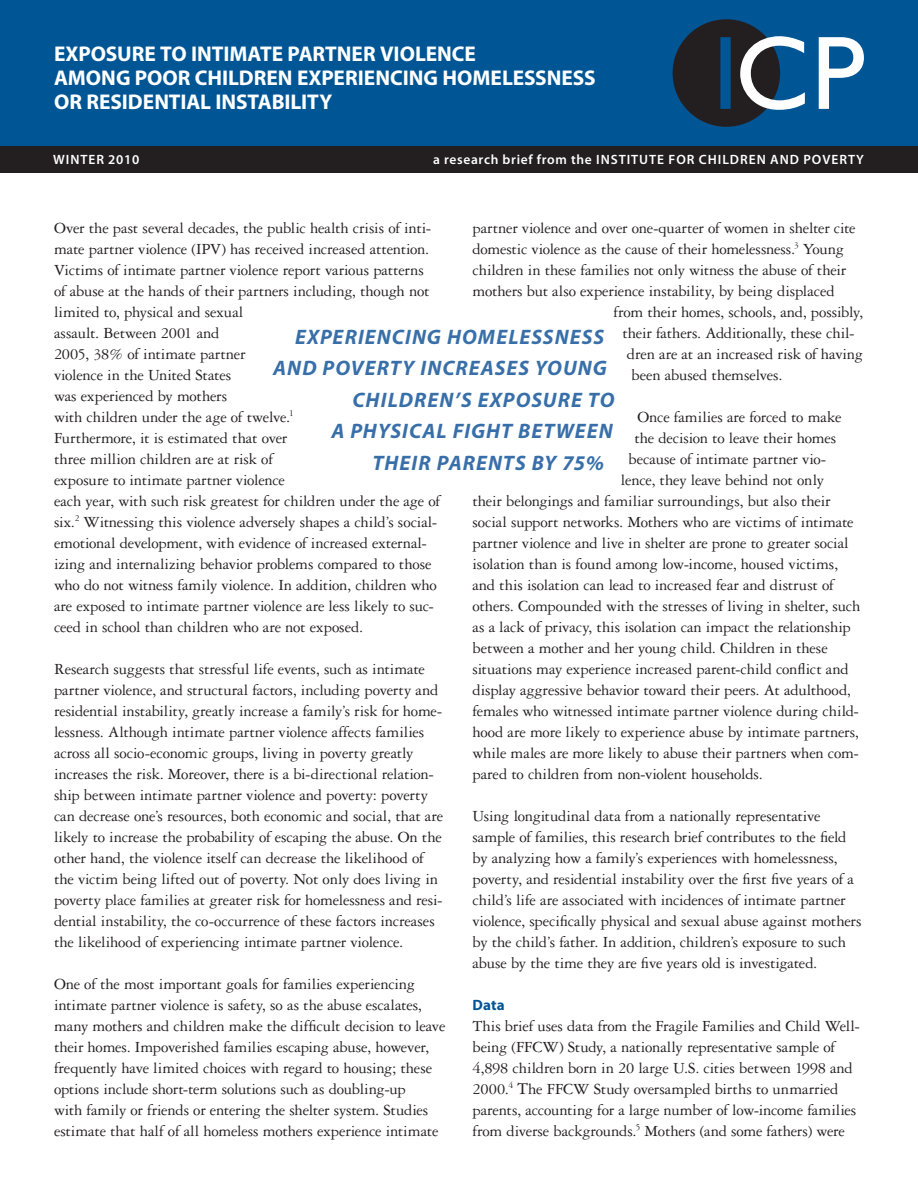
<style>
.page{position:relative;width:918px;height:1188px;background:#fff}
.page>*{position:absolute;margin:0;border:0;box-sizing:border-box;transform-origin:0 0}
.t1{font:700 21.3px/24px "Myriad Pro";color:#fff}
.t2{font:italic 700 21px "Myriad Pro";letter-spacing:.05em;color:#386fa9}
.t3{font:16.5px/21px "Garamond Three";letter-spacing:-.01em;color:#231f20}
.t4{font:700 15px "Myriad Pro";color:#005595}
.t5{font:600 13.5px "Myriad Pro";letter-spacing:.07em;color:#fff}
.s1{font-size:18px}
</style>
<div class="page">
<div style="left:0;top:0;width:918px;height:155px;background:#005595"></div>
<svg style="left:673px;top:19px;width:132px;height:108px"></svg>
<svg style="left:819px;top:37px;width:45px;height:72px"></svg>
<div style="left:0;top:146px;width:918px;height:27px;background:#231f20"></div>
<p class="t1" style="left:54px;top:42px;width:543px">EXPOSURE TO INTIMATE PARTNER VIOLENCE<br>AMONG POOR CHILDREN EXPERIENCING HOMELESSNESS<br>OR RESIDENTIAL INSTABILITY</p>
<p class="t5" style="left:53px;top:152px;width:88px">WINTER 2010</p>
<p class="t5" style="left:433px;top:152px;width:432px">a research brief from the INSTITUTE FOR CHILDREN AND POVERTY</p>
<p class="t3" style="left:54px;top:217px;width:388px">Over the past several decades, the public health crisis of inti&shy;mate partner violence (IPV) has received increased attention.<br>Victims of intimate partner violence report various patterns<br>of abuse at the hands of their partners including, though not limited to, physical and sexual<br>assault. Between 2001 and<br>2005, 38% of intimate partner<br>violence in the United States<br>was experienced by mothers<br>with children under the age of twelve.<sup>1<br></sup>Furthermore, it is estimated that over<br>three million children are at risk of<br>exposure to intimate partner violence<br>each year, with such risk greatest for children under the age of six.<sup>2</sup> Witnessing this violence adversely shapes a child’s social&shy;emotional development, with evidence of increased external&shy;izing and internalizing behavior problems compared to those who do not witness family violence. In addition, children who are exposed to intimate partner violence are less likely to suc&shy;ceed in school than children who are not exposed.</p>
<p class="t3" style="left:54px;top:658px;width:391px">Research suggests that stressful life events, such as intimate partner violence, and structural factors, including poverty and residential instability, greatly increase a family’s risk for home&shy;lessness. Although intimate partner violence affects families across all socio-economic groups, living in poverty greatly increases the risk. Moreover, there is a bi-directional relation&shy;ship between intimate partner violence and poverty: poverty can decrease one’s resources, both economic and social, that are likely to increase the probability of escaping the abuse. On the other hand, the violence itself can decrease the likelihood of the victim being lifted out of poverty. Not only does living in poverty place families at greater risk for homelessness and resi&shy;dential instability, the co-occurrence of these factors increases the likelihood of experiencing intimate partner violence.</p>
<p class="t3" style="left:54px;top:973px;width:393px">One of the most important goals for families experiencing intimate partner violence is safety, so as the abuse escalates, many mothers and children make the difficult decision to leave their homes. Impoverished families escaping abuse, however, frequently have limited choices with regard to housing; these options include short-term solutions such as doubling-up<br>with family or friends or entering the shelter system. Studies estimate that half of all homeless mothers experience intimate</p>
<p class="t3" style="left:472px;top:217px;width:385px">partner violence and over one-quarter of women in shelter cite</p>
<p class="t3" style="left:472px;top:238px;width:373px">domestic violence as the cause of their homelessness.<sup>3</sup> Young</p>
<p class="t3" style="left:472px;top:259px;width:375px">children in these families not only witness the abuse of their</p>
<p class="t3" style="left:472px;top:280px;width:364px">mothers but also experience instability, by being displaced</p>
<p class="t3" style="left:613px;top:301px;width:251px">from their homes, schools, and, possibly,</p>
<p class="t3" style="left:622px;top:322px;width:234px">their fathers. Additionally, these chil-</p>
<p class="t3" style="left:627px;top:343px;width:238px">dren are at an increased risk of having</p>
<p class="t3" style="left:631px;top:364px;width:152px">been abused themselves.</p>
<p class="t3" style="left:637px;top:406px;width:206px">Once families are forced to make</p>
<p class="t3" style="left:634px;top:427px;width:203px">the decision to leave their homes</p>
<p class="t3" style="left:628px;top:448px;width:199px">because of intimate partner vio-</p>
<p class="t3" style="left:621px;top:469px;width:205px">lence, they leave behind not only</p>
<p class="t3" style="left:472px;top:490px;width:360px">their belongings and familiar surroundings, but also their</p>
<p class="t3" style="left:472px;top:511px;width:383px">social support networks. Mothers who are victims of intimate</p>
<p class="t3" style="left:472px;top:532px;width:378px">partner violence and live in shelter are prone to greater social</p>
<p class="t3" style="left:472px;top:553px;width:367px">isolation than is found among low-income, housed victims,</p>
<p class="t3" style="left:472px;top:574px;width:363px">and this isolation can lead to increased fear and distrust of</p>
<p class="t3" style="left:472px;top:595px;width:389px">others. Compounded with the stresses of living in shelter, such</p>
<p class="t3" style="left:472px;top:616px;width:380px">as a lack of privacy, this isolation can impact the relationship</p>
<p class="t3" style="left:472px;top:637px;width:357px">between a mother and her young child. Children in these</p>
<p class="t3" style="left:472px;top:658px;width:378px">situations may experience increased parent-child conflict and</p>
<p class="t3" style="left:472px;top:679px;width:380px">display aggressive behavior toward their peers. At adulthood,</p>
<p class="t3" style="left:472px;top:700px;width:388px">females who witnessed intimate partner violence during child-</p>
<p class="t3" style="left:472px;top:721px;width:388px">hood are more likely to experience abuse by intimate partners,</p>
<p class="t3" style="left:472px;top:742px;width:388px">while males are more likely to abuse their partners when com-</p>
<p class="t3" style="left:472px;top:763px;width:292px">pared to children from non-violent households.</p>
<p class="t3" style="left:472px;top:805px;width:391px">Using longitudinal data from a nationally representative sample of families, this research brief contributes to the field by analyzing how a family’s experiences with homelessness, poverty, and residential instability over the first five years of a child’s life are associated with incidences of intimate partner violence, specifically physical and sexual abuse against mothers by the child’s father. In addition, children’s exposure to such abuse by the time they are five years old is investigated.</p>
<p class="t4" style="left:472px;top:996px;width:34px">Data</p>
<p class="t3" style="left:472px;top:1015px;width:389px">This brief uses data from the Fragile Families and Child Well&shy;being (FFCW) Study, a nationally representative sample of 4,898 children born in 20 large U.S. cities between 1998 and 2000.<sup>4</sup> <span class="s1">T</span>he FFCW Study oversampled births to unmarried parents, accounting for a large number of low-income families from diverse backgrounds.<sup>5</sup> Mothers (and some fathers) were</p>
<p class="t2" style="left:295px;top:325px;width:311px">EXPERIENCING HOMELESSNESS</p>
<p class="t2" style="left:273px;top:356px;width:335px">AND POVERTY INCREASES YOUNG</p>
<p class="t2" style="left:353px;top:388px;width:263px">CHILDREN’S EXPOSURE TO</p>
<p class="t2" style="left:331px;top:419px;width:283px">A PHYSICAL FIGHT BETWEEN</p>
<p class="t2" style="left:372px;top:451px;width:233px">THEIR PARENTS BY 75%</p>
</div>
